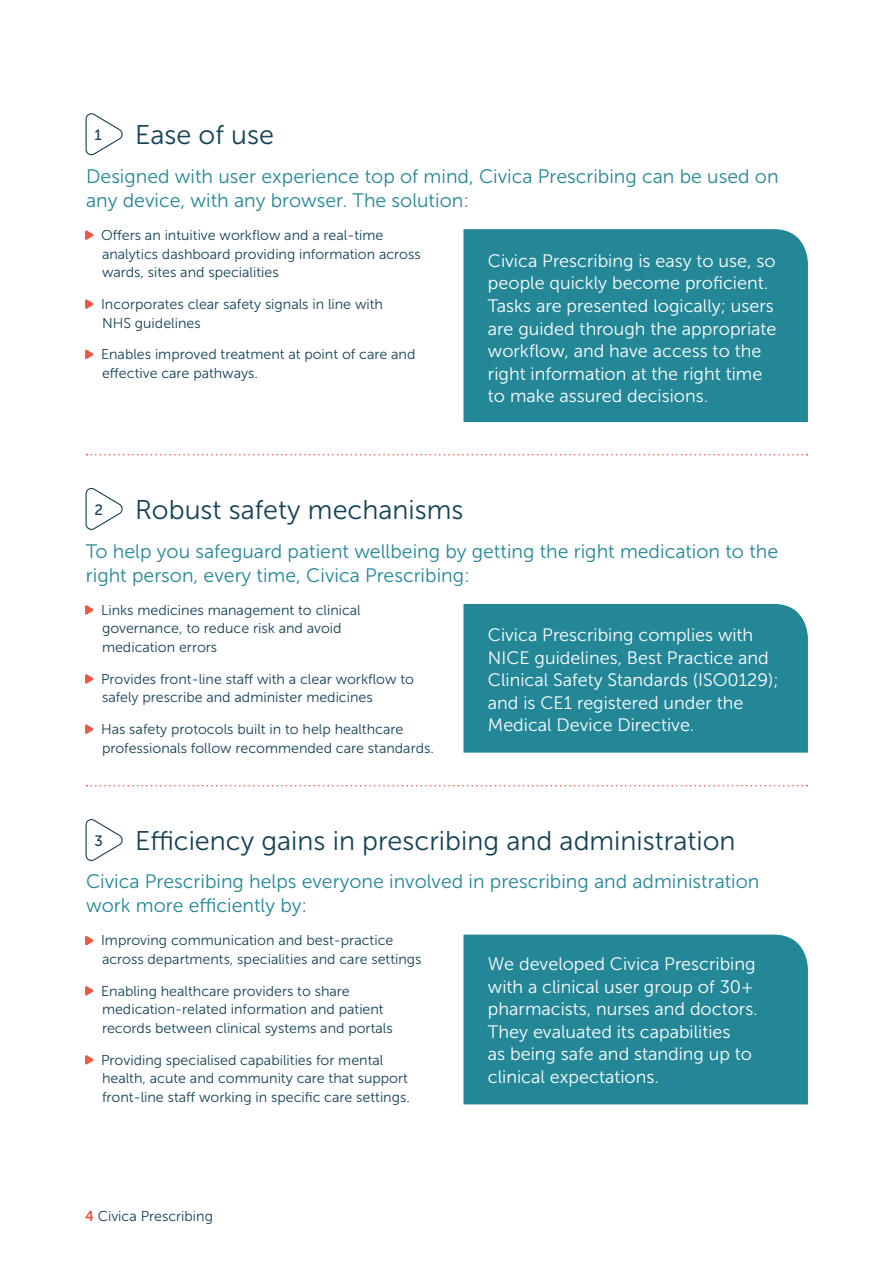
<style>
.page{position:relative;width:893px;height:1263px;background:#fff}
.page>*{position:absolute;margin:0;border:0;box-sizing:border-box;transform-origin:0 0}
.t1{font:27px "Museo Sans 300";color:#144257}
.t2{font:19.5px/24px "Museo Sans 300";color:#238798}
.t3{font:18px/22.5px "Museo Sans 300";color:#fff}
.t4{font:14.25px/18.8px "Museo Sans 300";color:#144257}
.s1{font-family:"Museo Sans 700";color:#eb5845}
</style>
<div class="page">
<svg style="left:87px;top:454px;width:720px;height:1px"></svg>
<svg style="left:87px;top:785px;width:720px;height:1px"></svg>
<div style="left:463px;top:229px;width:345px;height:193px;background:#238798"></div>
<svg style="left:85px;top:230px;width:9px;height:10px"></svg>
<svg style="left:85px;top:299px;width:9px;height:10px"></svg>
<svg style="left:85px;top:349px;width:9px;height:10px"></svg>
<div style="left:463px;top:604px;width:345px;height:149px;background:#238798"></div>
<svg style="left:85px;top:605px;width:9px;height:10px"></svg>
<svg style="left:85px;top:674px;width:9px;height:10px"></svg>
<svg style="left:85px;top:724px;width:9px;height:10px"></svg>
<div style="left:463px;top:934px;width:345px;height:170px;background:#238798"></div>
<svg style="left:85px;top:935px;width:9px;height:10px"></svg>
<svg style="left:85px;top:986px;width:9px;height:10px"></svg>
<svg style="left:85px;top:1055px;width:9px;height:10px"></svg>
<svg style="left:85px;top:113px;width:38px;height:43px"></svg>
<svg style="left:85px;top:487px;width:38px;height:43px"></svg>
<svg style="left:85px;top:819px;width:38px;height:42px"></svg>
<h1 class="t1" style="left:95px;top:121px;width:181px"><sup>1</sup> Ease of use</h1>
<h2 class="t2" style="left:86px;top:165px;width:694px">Designed with user experience top of mind, Civica Prescribing can be used on any device, with any browser. The solution:</h2>
<p class="t4" style="left:101px;top:226px;width:321px">Offers an intuitive workflow and a real-time analytics dashboard providing information across wards, sites and specialities</p>
<p class="t4" style="left:101px;top:295px;width:283px">Incorporates clear safety signals in line with<br>NHS guidelines</p>
<p class="t4" style="left:101px;top:345px;width:316px">Enables improved treatment at point of care and effective care pathways.</p>
<p class="t3" style="left:488px;top:250px;width:290px">Civica Prescribing is easy to use, so people quickly become proficient.<br>Tasks are presented logically; users are guided through the appropriate workflow, and have access to the right information at the right time to make assured decisions.</p>
<h1 class="t1" style="left:95px;top:495px;width:370px"><sup>2</sup> Robust safety mechanisms</h1>
<h2 class="t2" style="left:86px;top:540px;width:694px">To help you safeguard patient wellbeing by getting the right medication to the right person, every time, Civica Prescribing:</h2>
<p class="t4" style="left:101px;top:600px;width:261px">Links medicines management to clinical governance, to reduce risk and avoid medication errors</p>
<p class="t4" style="left:101px;top:669px;width:314px">Provides front-line staff with a clear workflow to safely prescribe and administer medicines</p>
<p class="t4" style="left:101px;top:720px;width:334px">Has safety protocols built in to help healthcare professionals follow recommended care standards.</p>
<p class="t3" style="left:488px;top:624px;width:292px">Civica Prescribing complies with NICE guidelines, Best Practice and Clinical Safety Standards (ISO0129); and is CE1 registered under the Medical Device Directive.</p>
<h1 class="t1" style="left:95px;top:826px;width:642px"><sup>3</sup> Efficiency gains in prescribing and administration</h1>
<h2 class="t2" style="left:86px;top:870px;width:675px">Civica Prescribing helps everyone involved in prescribing and administration work more efficiently by:</h2>
<p class="t4" style="left:101px;top:931px;width:322px">Improving communication and best-practice across departments, specialities and care settings</p>
<p class="t4" style="left:101px;top:981px;width:293px">Enabling healthcare providers to share medication-related information and patient records between clinical systems and portals</p>
<p class="t4" style="left:101px;top:1050px;width:310px">Providing specialised capabilities for mental health, acute and community care that support front-line staff working in specific care settings.</p>
<p class="t4" style="left:85px;top:1206px;width:129px"><span class="s1">4</span> Civica Prescribing</p>
<p class="t3" style="left:488px;top:953px;width:271px">We developed Civica Prescribing with a clinical user group of 30+ pharmacists, nurses and doctors.<br>They evaluated its capabilities<br>as being safe and standing up to clinical expectations.</p>
</div>
